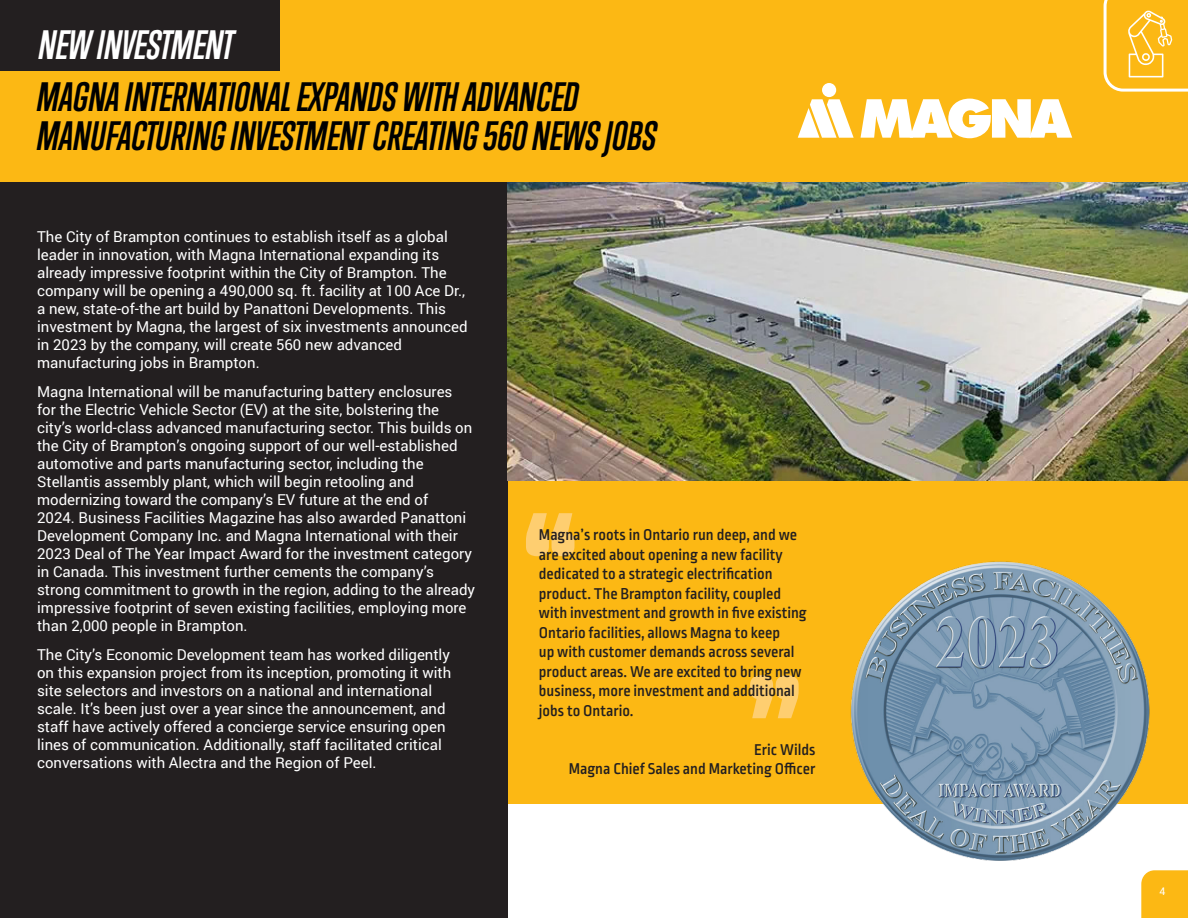
<style>
.page{position:relative;width:1188px;height:918px;background:#fff}
.page>*{position:absolute;margin:0;border:0;box-sizing:border-box;transform-origin:0 0}
.t1{font:italic 700 37.5px/39px "Trump Gothic Pro";letter-spacing:.005em;color:#000}
.t2{font:italic 700 37.5px "Trump Gothic Pro";letter-spacing:-.015em;color:#fff}
.Quote_to_the_right{font:500 16.5px/19.5px "Ropa Sans Pro";color:#231f20}
.Quote_Name_to_the_left{font:500 16.5px/19.5px "Ropa Sans Pro";color:#231f20;text-align:right}
.Body_Copy_white{font:15px/18px "Roboto";color:#fff}
.t3{font:10.5px "Roboto";color:#fff}
</style>
<div class="page">
<div style="left:1141px;top:870px;width:47px;height:48px;background:#fcb814"></div>
<div style="left:0;top:0;width:1188px;height:183px;background:#fcb814"></div>
<div style="left:0;top:0;width:279px;height:71px;background:#231f20"></div>
<div style="left:508px;top:481px;width:680px;height:323px;background:#fcb814"></div>
<div style="left:0;top:183px;width:508px;height:735px;background:#231f20"></div>
<img style="left:850px;top:561px;width:318px;height:325px">
<svg style="left:526px;top:513px;width:49px;height:43px"></svg>
<svg style="left:750px;top:675px;width:49px;height:43px"></svg>
<svg style="left:798px;top:83px;width:274px;height:55px"></svg>
<img style="left:508px;top:183px;width:680px;height:298px">
<svg style="left:1103px;top:0;width:85px;height:92px"></svg>
<h1 class="t2" style="left:39px;top:22px;width:197px">NEW INVESTMENT</h1>
<h1 class="t1" style="left:37px;top:77px;width:621px">MAGNA INTERNATIONAL EXPANDS WITH ADVANCED<br>MANUFACTURING INVESTMENT CREATING 560 NEWS JOBS</h1>
<p class="Body_Copy_white" style="left:37px;top:227px;width:432px">The City of Brampton continues to establish itself as a global leader in innovation, with Magna International expanding its already impressive footprint within the City of Brampton. The company will be opening a 490,000 sq. ft. facility at 100 Ace Dr., a new, state-of-the art build by Panattoni Developments. This investment by Magna, the largest of six investments announced in 2023 by the company, will create 560 new advanced manufacturing jobs in Brampton.</p>
<p class="Body_Copy_white" style="left:37px;top:382px;width:440px">Magna International will be manufacturing battery enclosures<br>for the Electric Vehicle Sector (EV) at the site, bolstering the city’s world-class advanced manufacturing sector. This builds on the City of Brampton’s ongoing support of our well-established automotive and parts manufacturing sector, including the Stellantis assembly plant, which will begin retooling and modernizing toward the company’s EV future at the end of<br>2024. Business Facilities Magazine has also awarded Panattoni Development Company Inc. and Magna International with their 2023 Deal of The Year Impact Award for the investment category in Canada. This investment further cements the company’s strong commitment to growth in the region, adding to the already impressive footprint of seven existing facilities, employing more than 2,000 people in Brampton.</p>
<p class="Body_Copy_white" style="left:37px;top:645px;width:416px">The City’s Economic Development team has worked diligently on this expansion project from its inception, promoting it with site selectors and investors on a national and international scale. It’s been just over a year since the announcement, and staff have actively offered a concierge service ensuring open lines of communication. Additionally, staff facilitated critical conversations with Alectra and the Region of Peel.</p>
<p class="Quote_to_the_right" style="left:539px;top:526px;width:269px">Magna’s roots in Ontario run deep, and we are excited about opening a new facility dedicated to a strategic electrification product. The Brampton facility, coupled with investment and growth in five existing Ontario facilities, allows Magna to keep<br>up with customer demands across several product areas. We are excited to bring new business, more investment and additional jobs to Ontario.</p>
<p class="Quote_Name_to_the_left" style="left:569px;top:741px;width:248px">Eric Wilds<br>Magna Chief Sales and Marketing Officer</p>
<p class="t3" style="left:1160px;top:884px;width:7px">4</p>
</div>
